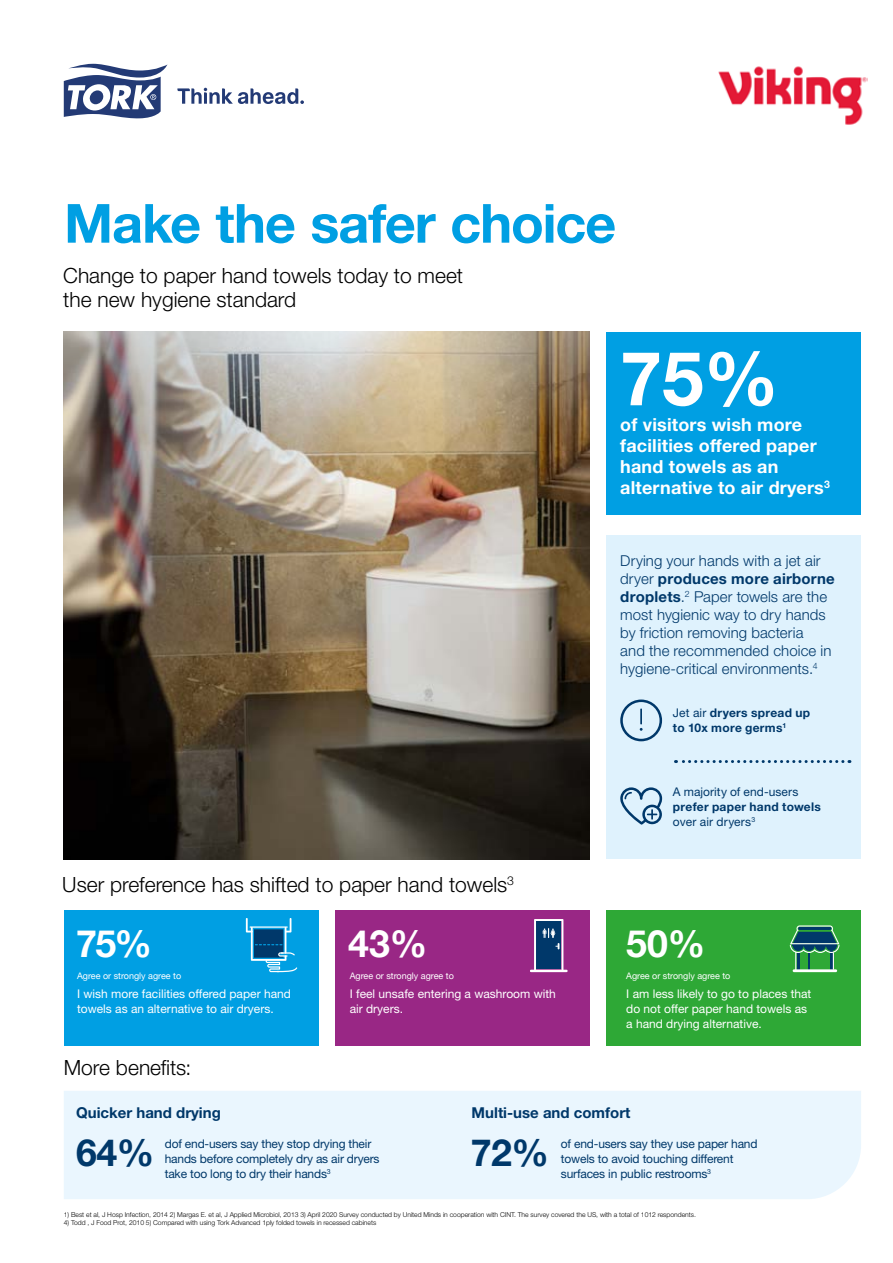
<style>
.page{position:relative;width:893px;height:1263px;background:#fff}
.page>*{position:absolute;margin:0;border:0;box-sizing:border-box;transform-origin:0 0}
.t1{font:700 75px "Helvetica Neue LT Std";color:#fff}
.t2{font:700 54px "Helvetica Neue LT Std";letter-spacing:-.02em;color:#009fe3}
.t3{font:700 37.5px "Helvetica Neue";color:#fff}
.t4{font:700 37.5px "Helvetica Neue LT Std";color:#00386a}
.t5{font:300 21px/24px "Helvetica Neue LT Std";color:#000}
.t6{font:700 18px/21px "Helvetica Neue LT Std";letter-spacing:.01em;color:#fff}
.t7{font:300 15px/18px "Helvetica Neue LT Std";letter-spacing:.005em;color:#00386a}
.t8{font:700 15px "Helvetica Neue LT Std";color:#00386a}
.t9{font:12px/15px "Helvetica Neue LT Std";color:#fff}
.t10{font:12px/15px "Helvetica Neue LT Std";letter-spacing:-.015em;color:#00386a}
.t11{font:700 12px/15px "Helvetica Neue LT Std";letter-spacing:.025em;color:#00386a}
.t12{font:12px "Helvetica Neue LT Std";letter-spacing:.005em;color:#00386a}
.t13{font:9px "Helvetica Neue";color:#fff}
.t14{font:300 6.75px "Helvetica Neue LT Std";color:#000}
.s1{font-weight:700}
.s2{font-weight:400}
</style>
<div class="page">
<div style="left:607px;top:910px;width:254px;height:136px;background:#2ea836"></div>
<div style="left:335px;top:910px;width:255px;height:136px;background:#992785"></div>
<img style="left:64px;top:332px;width:526px;height:527px">
<div style="left:64px;top:910px;width:254px;height:136px;background:#009fe3"></div>
<svg style="left:246px;top:918px;width:51px;height:54px"></svg>
<hr style="left:250px;top:926px;width:38px;height:2px;background:#fff">
<div style="left:607px;top:332px;width:254px;height:182px;background:#009fe3"></div>
<div style="left:530px;top:970px;width:38px;height:2px;border:2px solid #fff"></div>
<svg style="left:534px;top:919px;width:30px;height:53px;background:#44678f"></svg>
<svg style="left:790px;top:925px;width:49px;height:47px"></svg>
<hr style="left:793px;top:969px;width:44px;height:3px;background:#fff">
<div style="left:64px;top:1091px;width:797px;height:108px;background:#eaf6fe"></div>
<div style="left:607px;top:536px;width:254px;height:323px;background:#dff2fd"></div>
<svg style="left:620px;top:699px;width:42px;height:42px"></svg>
<svg style="left:620px;top:787px;width:42px;height:37px"></svg>
<svg style="left:675px;top:760px;width:168px;height:3px"></svg>
<svg style="left:177px;top:88px;width:127px;height:16px"></svg>
<svg style="left:64px;top:64px;width:103px;height:54px"></svg>
<img style="left:718px;top:66px;width:150px;height:59px">
<h2 class="t2" style="left:64px;top:190px;width:554px">Make the safer choice</h2>
<h3 class="t5" style="left:63px;top:263px;width:401px">Change to paper hand towels today to meet the new hygiene standard</h3>
<h1 class="t1" style="left:620px;top:332px;width:160px">75%</h1>
<h3 class="t6" style="left:620px;top:413px;width:211px">of visitors wish more facilities offered paper hand towels as an alternative to air dryers<sup>3</sup></h3>
<h3 class="t7" style="left:620px;top:551px;width:216px">Drying your hands with a jet air dryer <span class="s1">produces more airborne droplets</span>.<sup>2</sup> Paper towels are the most hygienic way to dry hands by friction removing bacteria<br>and the recommended choice in hygiene-critical environments.<sup>4</sup></h3>
<h3 class="t11" style="left:673px;top:705px;width:139px"><span class="s2">Jet air</span> dryers spread up to 10x more germs<sup>1</sup></h3>
<h3 class="t12" style="left:673px;top:784px;width:127px">A majority of end-users</h3>
<h3 class="t11" style="left:673px;top:799px;width:149px">prefer paper hand towels <span class="s2">over air dryers</span><sup>3</sup></h3>
<h3 class="t5" style="left:62px;top:872px;width:453px">User preference has shifted to paper hand towels<sup>3</sup></h3>
<h3 class="t3" style="left:76px;top:914px;width:77px">75%</h3>
<h3 class="t3" style="left:348px;top:914px;width:81px">43%</h3>
<h3 class="t3" style="left:626px;top:914px;width:81px">50%</h3>
<h3 class="t13" style="left:77px;top:969px;width:106px">Agree or strongly agree to</h3>
<h3 class="t9" style="left:77px;top:986px;width:215px">I wish more facilities offered paper hand towels as an alternative to air dryers.</h3>
<h3 class="t13" style="left:350px;top:969px;width:106px">Agree or strongly agree to</h3>
<h3 class="t9" style="left:350px;top:986px;width:208px">I feel unsafe entering a washroom with air dryers.</h3>
<h3 class="t13" style="left:626px;top:969px;width:106px">Agree or strongly agree to</h3>
<h3 class="t9" style="left:626px;top:986px;width:187px">I am less likely to go to places that do not offer paper hand towels as a hand drying alternative.</h3>
<h3 class="t5" style="left:64px;top:1055px;width:129px">More benefits:</h3>
<h3 class="t8" style="left:76px;top:1104px;width:146px">Quicker hand drying</h3>
<h3 class="t10" style="left:165px;top:1136px;width:216px">dof end-users say they stop drying their hands before completely dry as air dryers take too long to dry their hands<sup>3</sup></h3>
<h3 class="t4" style="left:471px;top:1129px;width:80px">72%</h3>
<h3 class="t8" style="left:472px;top:1104px;width:160px">Multi-use and comfort</h3>
<h3 class="t10" style="left:561px;top:1136px;width:198px">of end-users say they use paper hand towels to avoid touching different surfaces in public restrooms<sup>3</sup></h3>
<h3 class="t4" style="left:76px;top:1129px;width:80px">64%</h3>
<p class="t14" style="left:64px;top:1210px;width:634px">1) Best et al, J Hosp Infection, 2014 2) Margas E. et al, J Applied Microbiol, 2013 3) April 2020 Survey conducted by United Minds in cooperation with CINT. The survey covered the US, with a total of 1012 respondents.</p>
<p class="t14" style="left:64px;top:1218px;width:314px">4) Todd , J Food Prot, 2010 5) Compared with using Tork Advanced 1ply folded towels in recessed cabinets</p>
</div>
